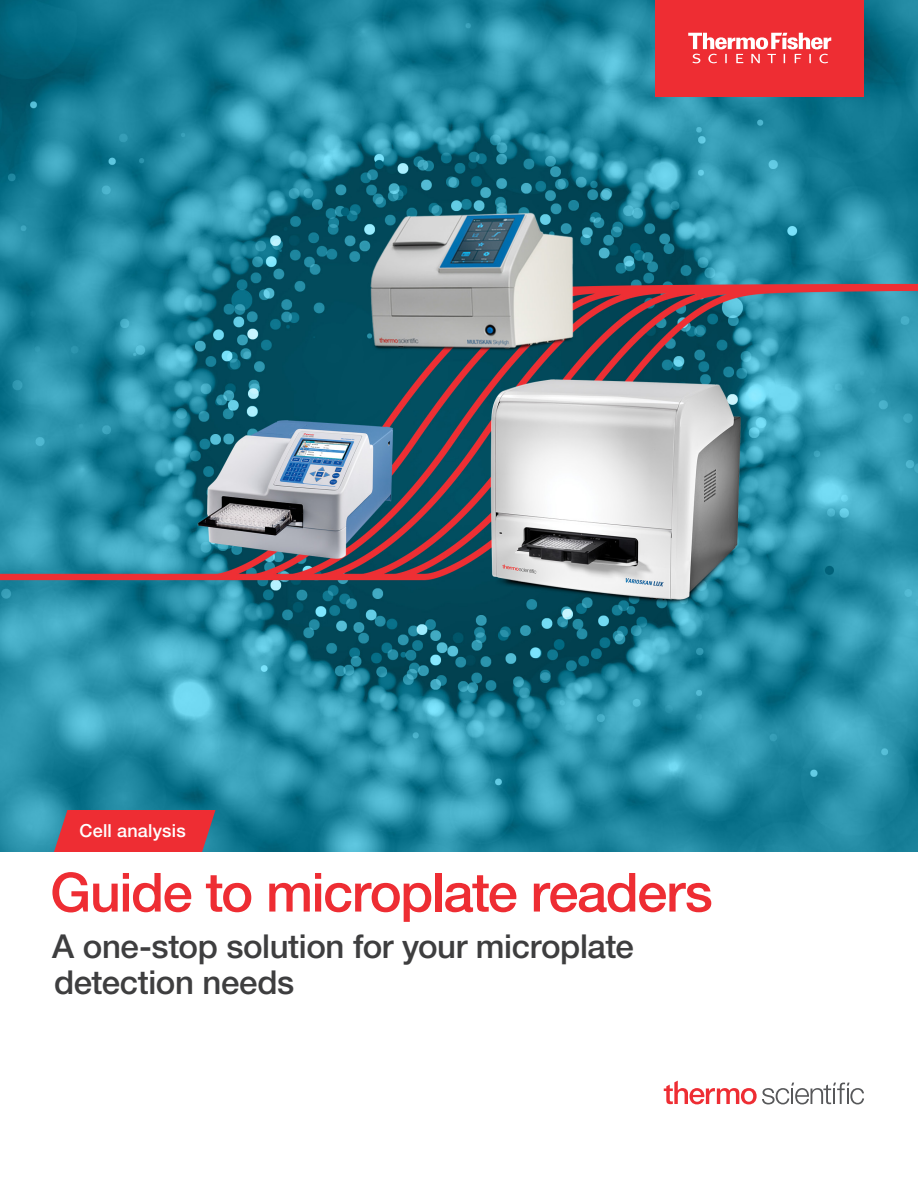
<style>
.page{position:relative;width:918px;height:1188px;background:#fff}
.page>*{position:absolute;margin:0;border:0;box-sizing:border-box;transform-origin:0 0}
.t1{font:500 54px "Helvetica Neue LTW1 G";letter-spacing:-.025em;color:#ee2d33}
.SH2{font:500 33px/36px "Helvetica Neue LTW1 G";letter-spacing:-.01em;color:#3e3e3f}
.Label_Identifier{font:500 18px "Helvetica Neue LTW1 G";letter-spacing:.01em;color:#fff}
</style>
<div class="page">
<img style="left:0;top:0;width:918px;height:852px">
<svg style="left:54px;top:810px;width:161px;height:42px;background:#de343c"></svg>
<svg style="left:664px;top:1081px;width:200px;height:23px"></svg>
<div style="left:656px;top:0;width:208px;height:96px;background:#ee2d33"></div>
<svg style="left:688px;top:33px;width:143px;height:30px"></svg>
<p class="Label_Identifier" style="left:80px;top:820px;width:108px">Cell analysis</p>
<h2 class="t1" style="left:50px;top:860px;width:664px">Guide to microplate readers</h2>
<p class="SH2" style="left:52px;top:928px;width:583px">A one-stop solution for your microplate detection needs</p>
</div>
